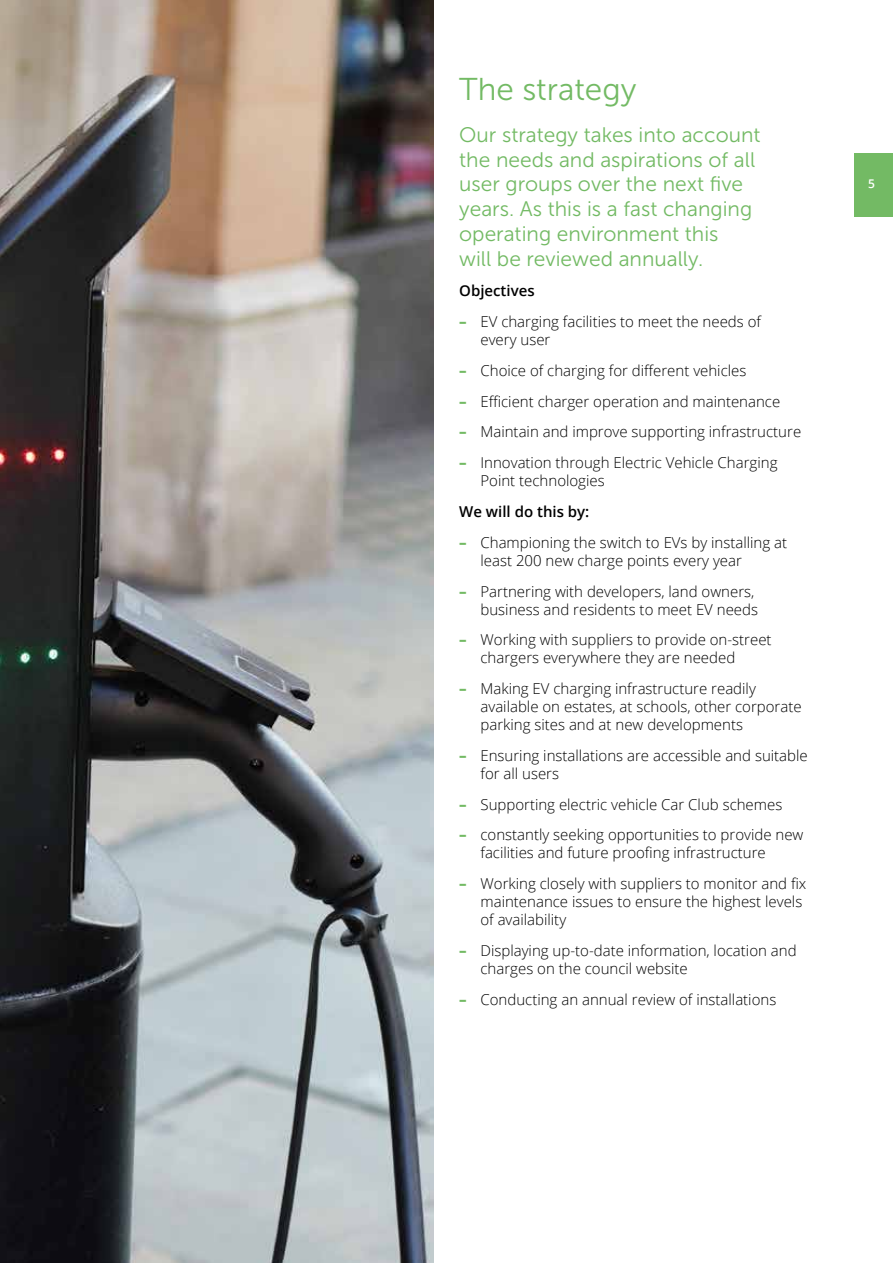
<style>
.page{position:relative;width:893px;height:1263px;background:#fff}
.page>*{position:absolute;margin:0;border:0;box-sizing:border-box;transform-origin:0 0}
.t1{font:31.5px "Museo Sans 300";color:#73ba64}
.t2{font:21px/24.8px "Museo Sans 300";color:#73ba64}
.t3{font:300 15px/18px "Open Sans";color:#000}
.t4{font:600 15px "Open Sans";color:#000}
.t5{font:600 12px "Open Sans";color:#fff}
.s1{font-weight:800;color:#73ba64}
</style>
<div class="page">
<img style="left:0;top:0;width:434px;height:1263px">
<div style="left:855px;top:153px;width:38px;height:64px;background:#73ba64"></div>
<h1 class="t1" style="left:459px;top:72px;width:179px">The strategy</h1>
<h2 class="t2" style="left:459px;top:122px;width:303px">Our strategy takes into account the needs and aspirations of all user groups over the next five years. As this is a fast changing operating environment this<br>will be reviewed annually.</h2>
<p class="t4" style="left:459px;top:281px;width:77px">Objectives</p>
<p class="t3" style="left:480px;top:312px;width:282px;text-indent:-21px"><span class="s1">–</span> EV charging facilities to meet the needs of every user</p>
<p class="t3" style="left:459px;top:361px;width:289px"><span class="s1">–</span> Choice of charging for different vehicles</p>
<p class="t3" style="left:459px;top:392px;width:323px"><span class="s1">–</span> Efficient charger operation and maintenance</p>
<p class="t3" style="left:459px;top:423px;width:343px"><span class="s1">–</span> Maintain and improve supporting infrastructure</p>
<p class="t3" style="left:480px;top:453px;width:298px;text-indent:-21px"><span class="s1">–</span> Innovation through Electric Vehicle Charging<br>Point technologies</p>
<p class="t4" style="left:459px;top:501px;width:132px">We will do this by:</p>
<p class="t3" style="left:480px;top:533px;width:308px;text-indent:-21px"><span class="s1">–</span> Championing the switch to EVs by installing at least 200 new charge points every year</p>
<p class="t3" style="left:459px;top:582px;width:300px;text-align:right"><span class="s1">–</span> Partnering with developers, land owners, business and residents to meet EV needs</p>
<p class="t3" style="left:480px;top:630px;width:293px;text-indent:-21px"><span class="s1">–</span> Working with suppliers to provide on-street chargers everywhere they are needed</p>
<p class="t3" style="left:480px;top:679px;width:323px;text-indent:-21px"><span class="s1">–</span> Making EV charging infrastructure readily available on estates, at schools, other corporate parking sites and at new developments</p>
<p class="t3" style="left:480px;top:746px;width:329px;text-indent:-21px"><span class="s1">–</span> Ensuring installations are accessible and suitable for all users</p>
<p class="t3" style="left:459px;top:795px;width:325px"><span class="s1">–</span> Supporting electric vehicle Car Club schemes</p>
<p class="t3" style="left:480px;top:825px;width:324px;text-indent:-21px"><span class="s1">–</span> constantly seeking opportunities to provide new facilities and future proofing infrastructure</p>
<p class="t3" style="left:480px;top:874px;width:327px;text-indent:-21px"><span class="s1">–</span> Working closely with suppliers to monitor and fix maintenance issues to ensure the highest levels of availability</p>
<p class="t3" style="left:480px;top:941px;width:318px;text-indent:-21px"><span class="s1">–</span> Displaying up-to-date information, location and charges on the council website</p>
<p class="t3" style="left:459px;top:990px;width:319px"><span class="s1">–</span> Conducting an annual review of installations</p>
<p class="t5" style="left:868px;top:175px;width:8px">5</p>
</div>
